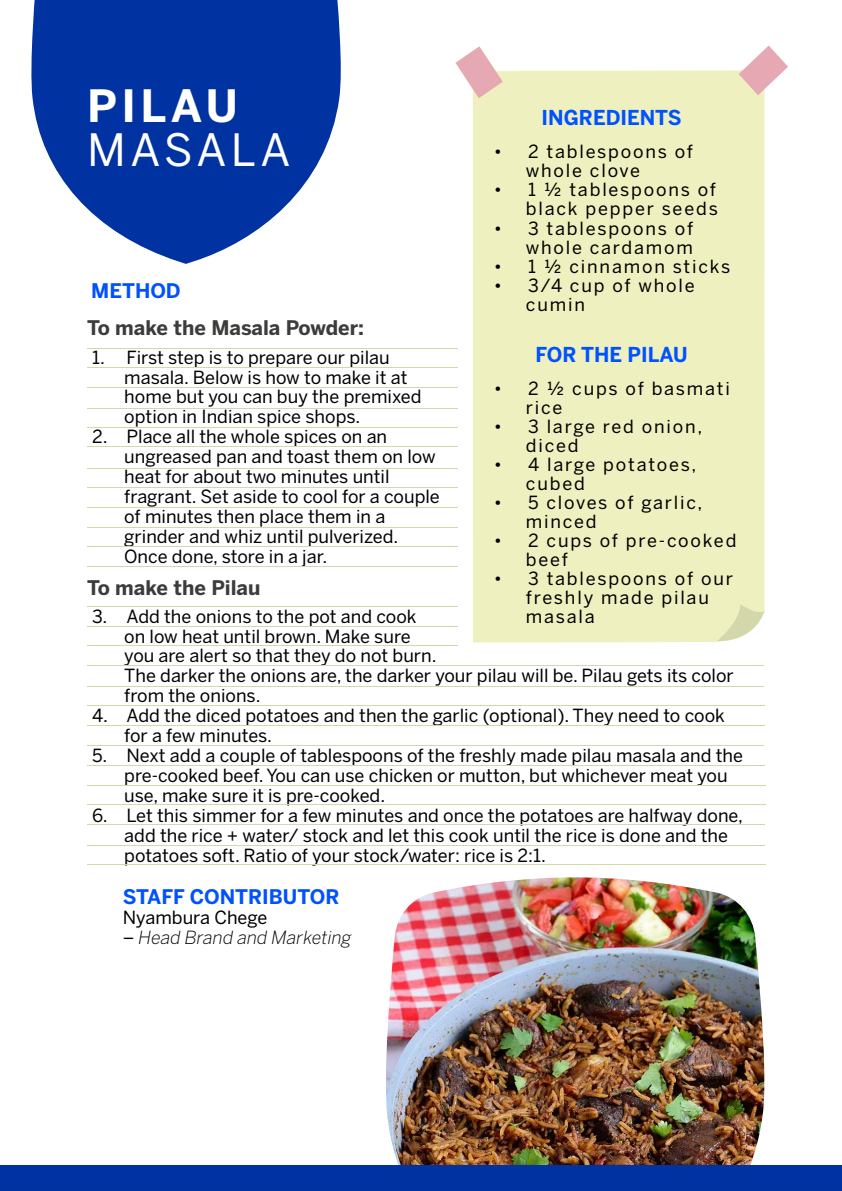
<style>
.page{position:relative;width:842px;height:1191px;background:#fff}
.page>*{position:absolute;margin:0;border:0;box-sizing:border-box;transform-origin:0 0}
.t1{font:44.2px "Benton Sans";letter-spacing:.1em;color:#fff}
.t2{font:700 44.2px "Benton Sans";letter-spacing:.1em;color:#fff}
.t3{font:700 20.4px "Benton Sans";color:#0051ff}
.t4{font:700 20px "Benton Sans";color:#3c3c3b}
.t5{font:700 20px "Benton Sans";color:#0051ff}
.t6{font:18px/20px "Benton Sans";color:#000}
.t7{font:18px/19px "Benton Sans";letter-spacing:.1em;color:#000}
.t8{font:italic 300 18px "Benton Sans";color:#000}
.s1{font-weight:400;font-style:normal}
</style>
<div class="page">
<img style="left:386px;top:877px;width:379px;height:288px">
<svg style="left:31px;top:0;width:310px;height:264px;fill:#0033a1"></svg>
<div style="left:0;top:1165px;width:842px;height:26px;background:#0033a1"></div>
<div style="left:473px;top:70px;width:291px;height:572px;background:#eef0bf"></div>
<svg style="left:739px;top:46px;width:49px;height:49px"></svg>
<svg style="left:455px;top:46px;width:48px;height:52px"></svg>
<svg style="left:717px;top:604px;width:47px;height:37px"></svg>
<hr style="left:87px;top:625px;width:371px;height:1px;background:#d4d7aa">
<hr style="left:87px;top:705px;width:678px;height:1px;background:#d4d7aa">
<hr style="left:87px;top:645px;width:371px;height:1px;background:#d4d7aa">
<hr style="left:87px;top:606px;width:371px;height:1px;background:#d4d7aa">
<hr style="left:87px;top:546px;width:371px;height:1px;background:#d4d7aa">
<hr style="left:87px;top:566px;width:371px;height:1px;background:#d4d7aa">
<hr style="left:87px;top:527px;width:371px;height:1px;background:#d4d7aa">
<hr style="left:87px;top:487px;width:371px;height:1px;background:#d4d7aa">
<hr style="left:87px;top:507px;width:371px;height:1px;background:#d4d7aa">
<hr style="left:87px;top:468px;width:371px;height:1px;background:#d4d7aa">
<hr style="left:87px;top:427px;width:371px;height:1px;background:#d4d7aa">
<hr style="left:87px;top:446px;width:371px;height:1px;background:#d4d7aa">
<hr style="left:87px;top:408px;width:371px;height:1px;background:#d4d7aa">
<hr style="left:87px;top:367px;width:371px;height:1px;background:#d4d7aa">
<hr style="left:87px;top:387px;width:371px;height:1px;background:#d4d7aa">
<hr style="left:87px;top:348px;width:371px;height:1px;background:#d4d7aa">
<hr style="left:87px;top:665px;width:677px;height:1px;background:#d4d7aa">
<hr style="left:87px;top:686px;width:677px;height:1px;background:#d4d7aa">
<hr style="left:87px;top:784px;width:679px;height:1px;background:#d4d7aa">
<hr style="left:87px;top:724px;width:678px;height:1px;background:#d4d7aa">
<hr style="left:87px;top:745px;width:677px;height:1px;background:#d4d7aa">
<hr style="left:87px;top:765px;width:678px;height:1px;background:#d4d7aa">
<hr style="left:87px;top:864px;width:679px;height:1px;background:#d4d7aa">
<hr style="left:87px;top:804px;width:679px;height:1px;background:#d4d7aa">
<hr style="left:87px;top:824px;width:678px;height:1px;background:#d4d7aa">
<hr style="left:87px;top:845px;width:678px;height:1px;background:#d4d7aa">
<h1 class="t2" style="left:87px;top:78px;width:152px">PILAU</h1>
<h1 class="t1" style="left:87px;top:123px;width:205px">MASALA</h1>
<p class="t5" style="left:91px;top:278px;width:91px">METHOD</p>
<p class="t4" style="left:87px;top:315px;width:278px">To make the Masala Powder:</p>
<p class="t3" style="left:542px;top:104px;width:141px">INGREDIENTS</p>
<p class="t7" style="left:526px;top:142px;width:169px;text-indent:-32px">• 2 tablespoons of whole clove</p>
<p class="t7" style="left:494px;top:180px;width:225px;text-align:right">• 1 ½ tablespoons of black pepper seeds</p>
<p class="t7" style="left:494px;top:218px;width:201px;text-align:right">• 3 tablespoons of whole cardamom</p>
<p class="t7" style="left:494px;top:257px;width:238px">• 1 ½ cinnamon sticks</p>
<p class="t7" style="left:526px;top:276px;width:170px;text-indent:-32px">• 3/4 cup of whole cumin</p>
<p class="t3" style="left:535px;top:341px;width:154px">FOR THE PILAU</p>
<p class="t6" style="left:124px;top:347px;width:299px;text-indent:-32px">1. First step is to prepare our pilau masala. Below is how to make it at home but you can buy the premixed option in Indian spice shops.</p>
<p class="t6" style="left:124px;top:427px;width:317px;text-indent:-32px">2. Place all the whole spices on an ungreased pan and toast them on low heat for about two minutes until fragrant. Set aside to cool for a couple of minutes then place them in a grinder and whiz until pulverized.<br>Once done, store in a jar.</p>
<p class="t7" style="left:526px;top:379px;width:206px;text-indent:-32px">• 2 ½ cups of basmati rice</p>
<p class="t7" style="left:526px;top:417px;width:178px;text-indent:-32px">• 3 large red onion, diced</p>
<p class="t7" style="left:526px;top:455px;width:172px;text-indent:-32px">• 4 large potatoes, cubed</p>
<p class="t7" style="left:526px;top:493px;width:178px;text-indent:-32px">• 5 cloves of garlic, minced</p>
<p class="t7" style="left:526px;top:531px;width:212px;text-indent:-32px">• 2 cups of pre-cooked beef</p>
<p class="t7" style="left:526px;top:569px;width:209px;text-indent:-32px">• 3 tablespoons of our freshly made pilau masala</p>
<p class="t4" style="left:87px;top:574px;width:175px">To make the Pilau</p>
<p class="t6" style="left:124px;top:606px;width:611px;text-indent:-32px">3. Add the onions to the pot and cook<br>on low heat until brown. Make sure<br>you are alert so that they do not burn.<br>The darker the onions are, the darker your pilau will be. Pilau gets its color from the onions.</p>
<p class="t6" style="left:124px;top:705px;width:602px;text-indent:-32px">4. Add the diced potatoes and then the garlic (optional). They need to cook for a few minutes.</p>
<p class="t6" style="left:124px;top:745px;width:620px;text-indent:-32px">5. Next add a couple of tablespoons of the freshly made pilau masala and the pre-cooked beef. You can use chicken or mutton, but whichever meat you use, make sure it is pre-cooked.</p>
<p class="t6" style="left:124px;top:805px;width:620px;text-indent:-32px">6. Let this simmer for a few minutes and once the potatoes are halfway done, add the rice + water/ stock and let this cook until the rice is done and the potatoes soft. Ratio of your stock/water: rice is 2:1.</p>
<p class="t5" style="left:123px;top:884px;width:218px">STAFF CONTRIBUTOR</p>
<p class="t6" style="left:123px;top:908px;width:146px">Nyambura Chege</p>
<p class="t8" style="left:123px;top:927px;width:230px"><span class="s1">–</span> Head Brand and Marketing</p>
</div>
